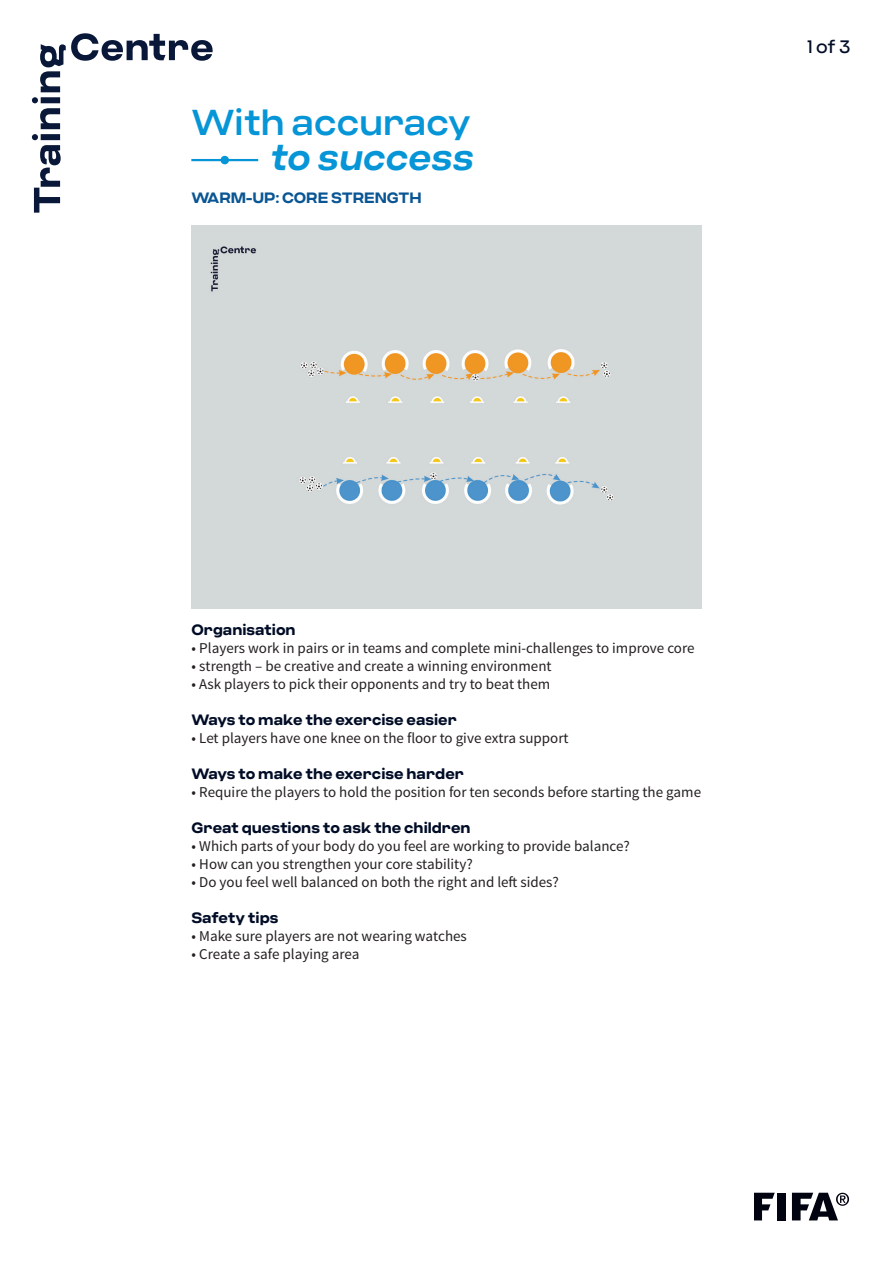
<style>
.page{position:relative;width:893px;height:1263px;background:#fff}
.page>*{position:absolute;margin:0;border:0;box-sizing:border-box;transform-origin:0 0}
.t1{font:500 36px "Criteria CF";color:#0695d6}
.t2{font:italic 600 36px "Criteria CF";color:#0695d6}
.t3{font:18px "Criteria CF";color:#000c26}
.t4{font:15px "Source Sans Pro";color:#231f20}
.t5{font:700 15px "Criteria CF";color:#000c26}
.t6{font:700 15px "Criteria CF";color:#0a5694}
</style>
<div class="page">
<svg style="left:32px;top:33px;width:181px;height:180px"></svg>
<svg style="left:755px;top:1193px;width:20px;height:27px"></svg>
<div style="left:777px;top:1193px;width:9px;height:27px;background:#010410"></div>
<svg style="left:792px;top:1193px;width:57px;height:27px"></svg>
<div style="left:220px;top:156px;width:9px;height:8px;background:#0695d6;border-radius:50%"></div>
<hr style="left:191px;top:159px;width:67px;height:2px;background:#0695d6">
<div style="left:191px;top:225px;width:511px;height:383px;background:#d3d8d8"></div>
<h1 class="t1" style="left:191px;top:106px;width:281px">With accuracy</h1>
<h1 class="t2" style="left:270px;top:141px;width:205px">to success</h1>
<p class="t6" style="left:191px;top:193px;width:232px">WARM-UP: CORE STRENGTH</p>
<p class="t3" style="left:807px;top:39px;width:45px">1 of 3</p>
<p class="t5" style="left:191px;top:625px;width:106px">Organisation</p>
<p class="t4" style="left:191px;top:643px;width:505px">• Players work in pairs or in teams and complete mini-challenges to improve core</p>
<p class="t4" style="left:191px;top:661px;width:362px">• strength – be creative and create a winning environment</p>
<p class="t4" style="left:191px;top:679px;width:360px">• Ask players to pick their opponents and try to beat them</p>
<p class="t5" style="left:191px;top:715px;width:267px">Ways to make the exercise easier</p>
<p class="t4" style="left:191px;top:733px;width:379px">• Let players have one knee on the floor to give extra support</p>
<p class="t5" style="left:191px;top:769px;width:274px">Ways to make the exercise harder</p>
<p class="t4" style="left:191px;top:787px;width:511px">• Require the players to hold the position for ten seconds before starting the game</p>
<p class="t5" style="left:191px;top:823px;width:281px">Great questions to ask the children</p>
<p class="t4" style="left:191px;top:841px;width:440px">• Which parts of your body do you feel are working to provide balance?</p>
<p class="t4" style="left:191px;top:859px;width:283px">• How can you strengthen your core stability?</p>
<p class="t4" style="left:191px;top:877px;width:369px">• Do you feel well balanced on both the right and left sides?</p>
<p class="t5" style="left:191px;top:913px;width:89px">Safety tips</p>
<p class="t4" style="left:191px;top:931px;width:277px">• Make sure players are not wearing watches</p>
<p class="t4" style="left:191px;top:949px;width:170px">• Create a safe playing area</p>
</div>
